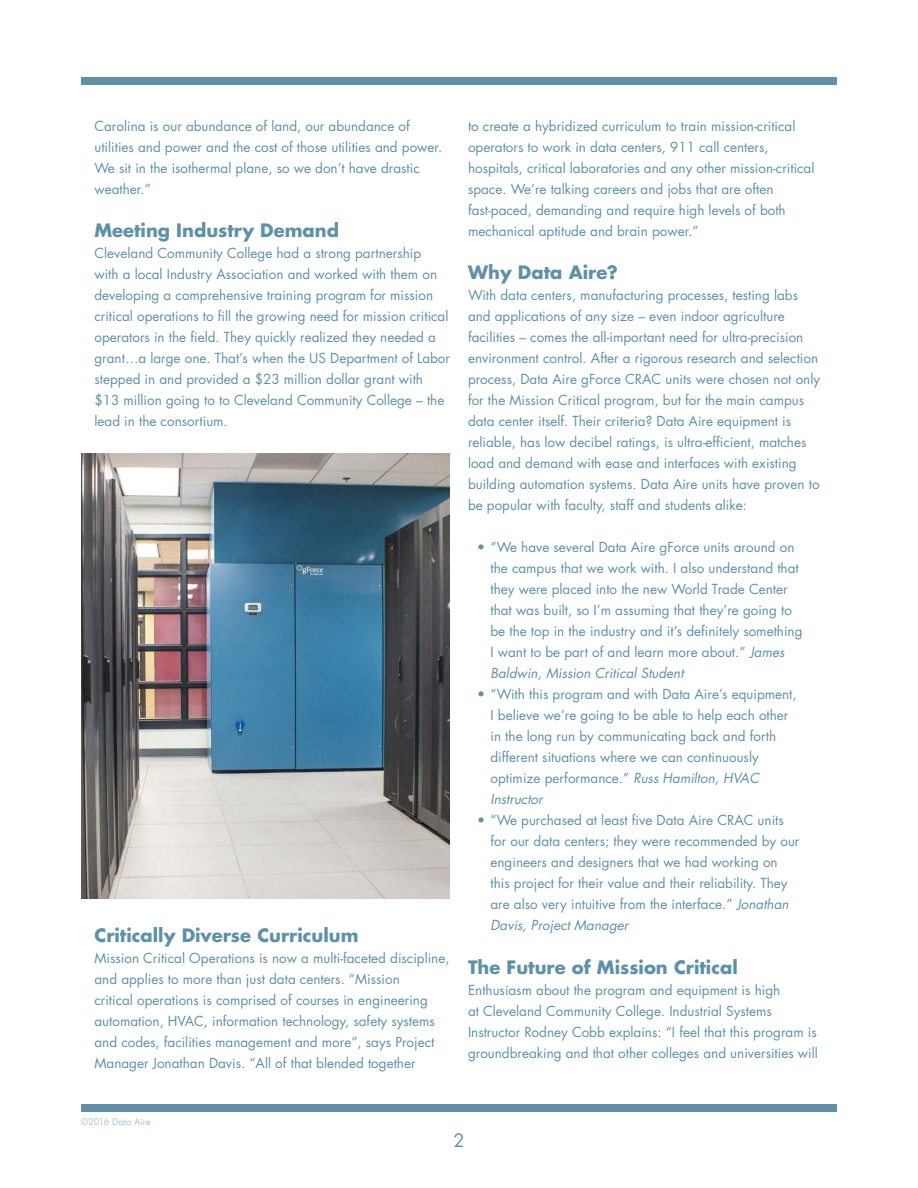
<style>
.page{position:relative;width:918px;height:1188px;background:#fff}
.page>*{position:absolute;margin:0;border:0;box-sizing:border-box;transform-origin:0 0}
.WhitePaper_-_Paragra{font:700 18px "Futura Std";color:#5e91a8}
.t1{font:18px "Futura Std";color:#5e91a8}
.WhitePaper_-_Paragra-2{font:13.5px/21px "Futura Std";color:#5e91a8}
.WhitePaper_-_Paragra-3{font:9px "Futura Std";letter-spacing:.005em;color:#a5c3d2}
.s1{font-style:italic}
</style>
<div class="page">
<div style="left:81px;top:77px;width:756px;height:8px;background:#5e91a8"></div>
<div style="left:81px;top:1104px;width:756px;height:7px;background:#5e91a8"></div>
<img style="left:81px;top:453px;width:369px;height:445px">
<p class="WhitePaper_-_Paragra-2" style="left:94px;top:116px;width:349px">Carolina is our abundance of land, our abundance of utilities and power and the cost of those utilities and power.<br>We sit in the isothermal plane, so we don’t have drastic weather.”</p>
<p class="WhitePaper_-_Paragra" style="left:94px;top:219px;width:246px">Meeting Industry Demand</p>
<p class="WhitePaper_-_Paragra-2" style="left:94px;top:243px;width:357px">Cleveland Community College had a strong partnership<br>with a local Industry Association and worked with them on developing a comprehensive training program for mission critical operations to fill the growing need for mission critical operators in the field. They quickly realized they needed a grant…a large one. That’s when the US Department of Labor stepped in and provided a $23 million dollar grant with $13 million going to to Cleveland Community College – the lead in the consortium.</p>
<p class="WhitePaper_-_Paragra" style="left:94px;top:924px;width:266px">Critically Diverse Curriculum</p>
<p class="WhitePaper_-_Paragra-2" style="left:94px;top:948px;width:357px">Mission Critical Operations is now a multi-faceted discipline, and applies to more than just data centers. “Mission<br>critical operations is comprised of courses in engineering automation, HVAC, information technology, safety systems and codes, facilities management and more”, says Project Manager Jonathan Davis. “All of that blended together</p>
<p class="WhitePaper_-_Paragra-2" style="left:468px;top:116px;width:348px">to create a hybridized curriculum to train mission-critical operators to work in data centers, 911 call centers, hospitals, critical laboratories and any other mission-critical space. We’re talking careers and jobs that are often fast-paced, demanding and require high levels of both mechanical aptitude and brain power.”</p>
<p class="WhitePaper_-_Paragra" style="left:468px;top:261px;width:152px">Why Data Aire?</p>
<p class="WhitePaper_-_Paragra-2" style="left:468px;top:285px;width:354px">With data centers, manufacturing processes, testing labs and applications of any size – even indoor agriculture facilities – comes the all-important need for ultra-precision environment control. After a rigorous research and selection process, Data Aire gForce CRAC units were chosen not only for the Mission Critical program, but for the main campus data center itself. Their criteria? Data Aire equipment is reliable, has low decibel ratings, is ultra-efficient, matches load and demand with ease and interfaces with existing building automation systems. Data Aire units have proven to be popular with faculty, staff and students alike:</p>
<p class="WhitePaper_-_Paragra-2" style="left:490px;top:537px;width:314px;text-indent:-14px">• “We have several Data Aire gForce units around on the campus that we work with. I also understand that they were placed into the new World Trade Center that was built, so I’m assuming that they’re going to be the top in the industry and it’s definitely something I want to be part of and learn more about.” <span class="s1">James Baldwin, Mission Critical Student</span></p>
<p class="WhitePaper_-_Paragra-2" style="left:490px;top:684px;width:308px;text-indent:-14px">• “With this program and with Data Aire’s equipment, I believe we’re going to be able to help each other in the long run by communicating back and forth different situations where we can continuously optimize performance.” <span class="s1">Russ Hamilton, HVAC Instructor</span></p>
<p class="WhitePaper_-_Paragra-2" style="left:490px;top:810px;width:311px;text-indent:-14px">• “We purchased at least five Data Aire CRAC units for our data centers; they were recommended by our engineers and designers that we had working on this project for their value and their reliability. They are also very intuitive from the interface.” <span class="s1">Jonathan Davis, Project Manager</span></p>
<p class="WhitePaper_-_Paragra" style="left:468px;top:955px;width:271px">The Future of Mission Critical</p>
<p class="WhitePaper_-_Paragra-2" style="left:468px;top:980px;width:351px">Enthusiasm about the program and equipment is high<br>at Cleveland Community College. Industrial Systems Instructor Rodney Cobb explains: “I feel that this program is groundbreaking and that other colleges and universities will</p>
<p class="WhitePaper_-_Paragra-3" style="left:81px;top:1116px;width:71px">©2016 Data Aire</p>
<p class="t1" style="left:453px;top:1129px;width:13px">2</p>
</div>
